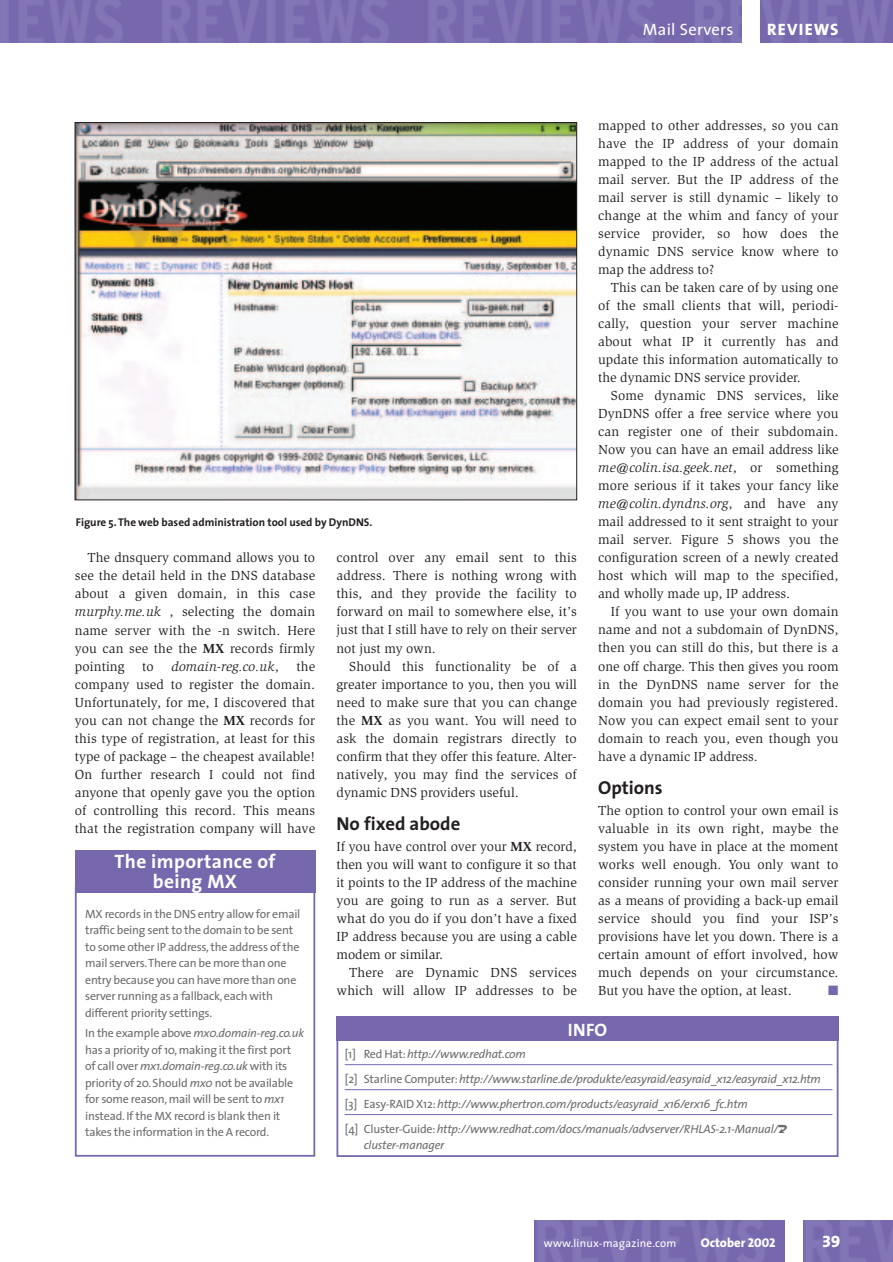
<style>
.page{position:relative;width:893px;height:1262px;background:#fff}
.page>*{position:absolute;margin:0;border:0;box-sizing:border-box;transform-origin:0 0}
.t1{font:700 19.5px/19.5px "The Sans";letter-spacing:.02em;color:#fff;text-align:center}
.t2{font:700 18.75px "The Sans";color:#231f20}
.t3{font:18px "The Sans Bold Caps";color:#fff}
.t4{font:16.5px "The Sans";letter-spacing:.02em;color:#fff}
.t5{font:16.5px "The Sans Extra Bold Caps";letter-spacing:.07em;color:#fff}
.t6{font:16.5px "The Sans Extra Bold Expert";color:#fff}
.t7{font:13.5px/18px "Slimbach";color:#231f20;text-align:justify}
.t8{font:italic 13.5px "Slimbach";letter-spacing:.01em;color:#231f20}
.t9{font:13.5px "Zapf Dingbats";color:#7768ae}
.t10{font:800 12.75px "The Sans";color:#fff}
.t11{font:12px/16.5px "The Sans";letter-spacing:-.02em;color:#6c6d70}
.t12{font:italic 12px/25px "The Sans";letter-spacing:-.02em;color:#6c6d70}
.t13{font:700 11.25px "The Sans";color:#231f20}
.t14{font:11.25px "The Sans";letter-spacing:.02em;color:#fff}
.s1{font-style:italic}
.s2{font-weight:700}
.s3{font-style:normal}
.s4{font-family:"The Sans Bold Caps";font-weight:400}
.s5{font-family:"The Sans Extra Bold Caps";font-weight:400}
</style>
<div class="page">
<img style="left:1px;top:0;width:891px;height:43px">
<img style="left:534px;top:1220px;width:358px;height:42px">
<div style="left:785px;top:1220px;width:17px;height:42px;background:#fff"></div>
<div style="left:742px;top:0;width:17px;height:43px;background:#fff"></div>
<hr style="left:344px;top:1064px;width:488px;height:1px;background:#7768ae">
<hr style="left:344px;top:1089px;width:488px;height:1px;background:#7768ae">
<hr style="left:344px;top:1114px;width:488px;height:1px;background:#7768ae">
<div style="left:336px;top:1016px;width:502px;height:141px;border:2px solid #7768ae"></div>
<div style="left:336px;top:1016px;width:502px;height:25px;background:#7768ae"></div>
<div style="left:75px;top:886px;width:240px;height:270px;border:2px solid #7768ae"></div>
<div style="left:75px;top:850px;width:240px;height:43px;background:#7768ae"></div>
<img style="left:77px;top:124px;width:498px;height:374px">
<p class="t4" style="left:642px;top:23px;width:92px">Mail Servers</p>
<p class="t5" style="left:767px;top:20px;width:73px">REVIEWS</p>
<p class="t7" style="left:598px;top:118px;width:242px">mapped to other addresses, so you can have the IP address of your domain mapped to the IP address of the actual mail server. But the IP address of the mail server is still dynamic – likely to change at the whim and fancy of your service provider, so how does the dynamic DNS service know where to map the address to?</p>
<p class="t7" style="left:598px;top:280px;width:242px;text-indent:13px">This can be taken care of by using one of the small clients that will, periodi&shy;cally, question your server machine about what IP it currently has and update this information automatically to the dynamic DNS service provider.</p>
<p class="t7" style="left:598px;top:388px;width:242px;text-indent:13px">Some dynamic DNS services, like DynDNS offer a free service where you can register one of their subdomain.<br>Now you can have an email address like <span class="s1">me@colin.isa.geek.net</span>, or something more serious if it takes your fancy like <span class="s1">me@colin.dyndns.org</span>, and have any mail addressed to it sent straight to your mail server. Figure 5 shows you the configuration screen of a newly created host which will map to the specified, and wholly made up, IP address.</p>
<p class="t7" style="left:598px;top:604px;width:242px;text-indent:13px">If you want to use your own domain name and not a subdomain of DynDNS, then you can still do this, but there is a one off charge. This then gives you room in the DynDNS name server for the domain you had previously registered.<br>Now you can expect email sent to your domain to reach you, even though you have a dynamic IP address.</p>
<h2 class="t2" style="left:598px;top:780px;width:66px">Options</h2>
<p class="t7" style="left:598px;top:802px;width:242px">The option to control your own email is valuable in its own right, maybe the system you have in place at the moment works well enough. You only want to consider running your own mail server as a means of providing a back-up email service should you find your ISP’s provisions have let you down. There is a certain amount of effort involved, how much depends on your circumstance.<br>But you have the option, at least.</p>
<p class="t13" style="left:76px;top:518px;width:298px">Figure 5. The web based administration tool used by DynDNS.</p>
<p class="t7" style="left:336px;top:550px;width:242px">control over any email sent to this address. There is nothing wrong with this, and they provide the facility to forward on mail to somewhere else, it’s just that I still have to rely on their server not just my own.</p>
<p class="t7" style="left:336px;top:658px;width:242px;text-indent:13px">Should this functionality be of a greater importance to you, then you will need to make sure that you can change the <span class="s2">MX</span> as you want. You will need to ask the domain registrars directly to confirm that they offer this feature. Alter&shy;natively, you may find the services of dynamic DNS providers useful.</p>
<h2 class="t2" style="left:336px;top:816px;width:125px">No fixed abode</h2>
<p class="t7" style="left:336px;top:838px;width:242px">If you have control over your <span class="s2">MX</span> record, then you will want to configure it so that it points to the IP address of the machine you are going to run as a server. But what do you do if you don’t have a fixed IP address because you are using a cable modem or similar.</p>
<p class="t7" style="left:336px;top:964px;width:242px;text-align:right">There are Dynamic DNS services which will allow IP addresses to be</p>
<p class="t7" style="left:75px;top:550px;width:242px;text-indent:13px">The dnsquery command allows you to see the detail held in the DNS database about a given domain, in this case <span class="s1">murphy.me.uk</span> , selecting the domain name server with the -n switch. Here you can see the the <span class="s2">MX</span> records firmly pointing</p>
<p class="t7" style="left:75px;top:658px;width:242px;text-indent:221px">the company used to register the domain.<br>Unfortunately, for me, I discovered that you can not change the <span class="s2">MX</span> records for this type of registration, at least for this type of package – the cheapest available!<br>On further research I could not find anyone that openly gave you the option of controlling this record. This means that the registration company will have</p>
<p class="t7" style="left:142px;top:658px;width:13px">to</p>
<p class="t8" style="left:171px;top:661px;width:109px">domain-reg.co.uk<span class="s3">,</span></p>
<h1 class="t1" style="left:114px;top:853px;width:162px">The importance of being <span class="s4">MX</span></h1>
<p class="t11" style="left:85px;top:906px;width:217px">MX records in the DNS entry allow for email traffic being sent to the domain to be sent to some other IP address, the address of the mail servers.There can be more than one entry because you can have more than one server running as a fallback, each with different priority settings.</p>
<p class="t11" style="left:85px;top:1026px;width:220px">In the example above <span class="s1">mx0.domain-reg.co.uk </span>has a priority of 10, making it the first port of call over <span class="s1">mx1.domain-reg.co.uk</span> with its priority of 20. Should <span class="s1">mx0</span> not be available for some reason, mail will be sent to <span class="s1">mx1 </span>instead. If the MX record is blank then it takes the information in the A record.</p>
<p class="t9" style="left:828px;top:983px;width:12px">■</p>
<h3 class="t3" style="left:568px;top:1018px;width:41px">INFO</h3>
<p class="t12" style="left:344px;top:1042px;width:478px"><span class="s3">[1] Red Hat:</span>http://www.redhat.com<br><span class="s3">[2] Starline Computer:</span>http://www.starline.de/produkte/easyraid/easyraid_x12/easyraid_x12.htm <span class="s3">[3] Easy-RAID X12:</span>http://www.phertron.com/products/easyraid_x16/erx16_fc.htm<br><span class="s3">[4] Cluster-Guide:</span>http://www.redhat.com/docs/manuals/advserver/RHLAS-2.1-Manual/</p>
<p class="t12" style="left:364px;top:1133px;width:82px">cluster-manager</p>
<p class="t14" style="left:543px;top:1238px;width:134px">www.linux-magazine.com</p>
<p class="t10" style="left:700px;top:1237px;width:76px">October <span class="s5">2002</span></p>
<p class="t6" style="left:822px;top:1231px;width:20px">39</p>
</div>
